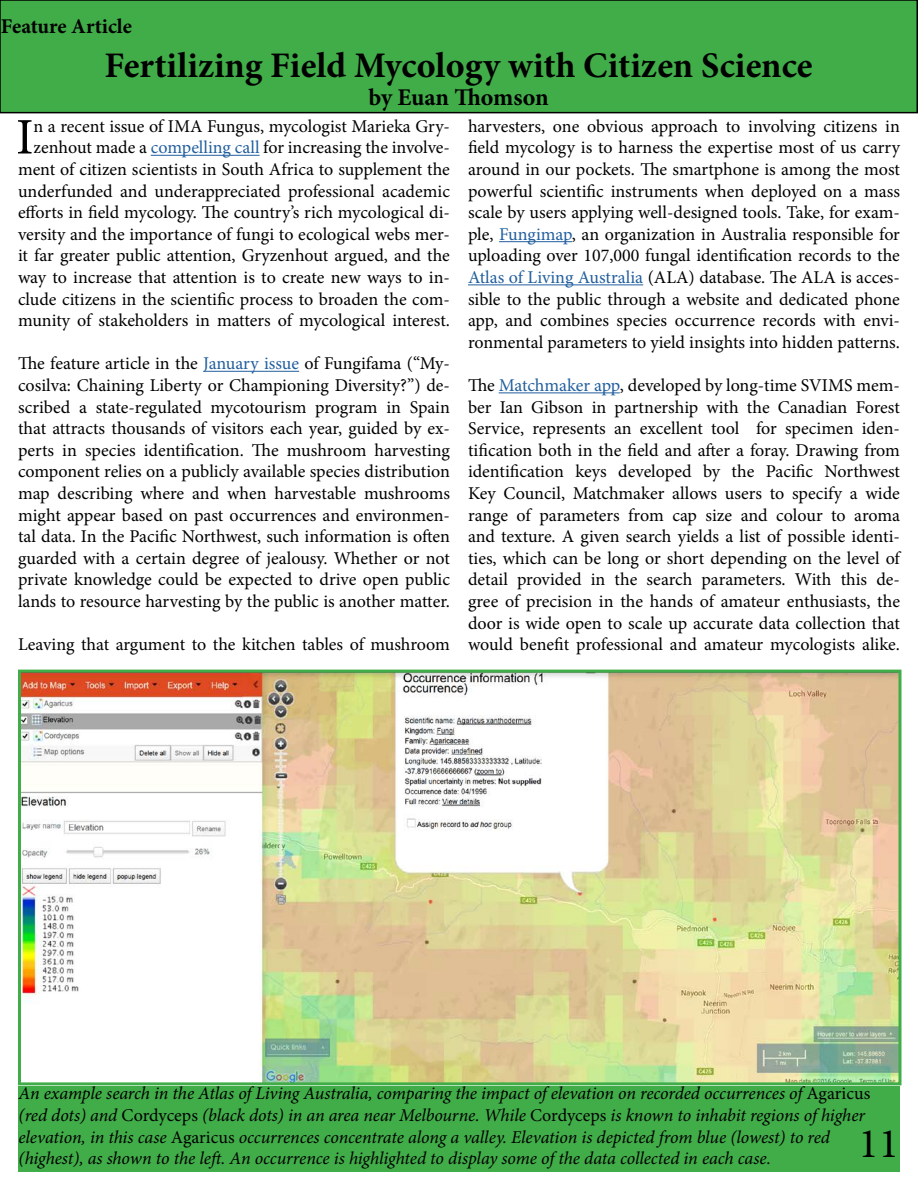
<style>
.page{position:relative;width:918px;height:1188px;background:#fff}
.page>*{position:absolute;margin:0;border:0;box-sizing:border-box;transform-origin:0 0}
.t1{font:51.3px "Minion Pro";color:#000}
.t2{font:42px "Minion Pro";color:#000}
.t3{font:700 36px "Minion Pro";color:#000}
.t4{font:700 24px "Minion Pro";letter-spacing:-.005em;color:#000}
.t5{font:700 21px "Minion Pro";letter-spacing:-.005em;color:#000}
.t6{font:18px/21.6px "Minion Pro";color:#000;text-align:justify}
.t7{font:italic 18px/21.6px "Minion Pro";letter-spacing:-.01em;color:#000}
.s1{color:#215e9e}
.s2{font-style:normal}
</style>
<div class="page">
<div style="left:0;top:0;width:917px;height:113px;background:#41ad49"></div>
<div style="left:0;top:0;width:918px;height:113px;border:2px solid #000"></div>
<div style="left:19px;top:1086px;width:881px;height:86px;background:#41ad49"></div>
<img style="left:22px;top:674px;width:876px;height:407px">
<div style="left:18px;top:670px;width:884px;height:415px;border:3px solid #41ad49"></div>
<hr style="left:151px;top:155px;width:109px;height:1px;background:#215e9e">
<hr style="left:203px;top:371px;width:96px;height:1px;background:#215e9e">
<hr style="left:499px;top:241px;width:73px;height:1px;background:#215e9e">
<hr style="left:468px;top:284px;width:175px;height:1px;background:#215e9e">
<hr style="left:499px;top:392px;width:121px;height:1px;background:#215e9e">
<p class="t5" style="left:1px;top:12px;width:133px">Feature Article</p>
<h3 class="t3" style="left:105px;top:40px;width:710px">Fertilizing Field Mycology with Citizen Science</h3>
<h3 class="t4" style="left:368px;top:81px;width:182px">by Euan Thomson</h3>
<p class="t6" style="left:18px;top:115px;width:434px;text-align:right">n a recent issue of IMA Fungus, mycologist Marieka Gry&shy;zenhout made a <span class="s1">compelling call</span> for increasing the involve&shy;ment of citizen scientists in South Africa to supplement the underfunded and underappreciated professional academic efforts in field mycology. The country’s rich mycological di&shy;versity and the importance of fungi to ecological webs mer&shy;it far greater public attention, Gryzenhout argued, and the way to increase that attention is to create new ways to in&shy;clude citizens in the scientific process to broaden the com&shy;munity of stakeholders in matters of mycological interest.</p>
<p class="t6" style="left:18px;top:353px;width:434px">The feature article in the <span class="s1">January issue</span> of Fungifama (“My&shy;cosilva: Chaining Liberty or Championing Diversity?”) de&shy;scribed a state-regulated mycotourism program in Spain that attracts thousands of visitors each year, guided by ex&shy;perts in species identification. The mushroom harvesting component relies on a publicly available species distribution map describing where and when harvestable mushrooms might appear based on past occurrences and environmen&shy;tal data. In the Pacific Northwest, such information is often guarded with a certain degree of jealousy. Whether or not private knowledge could be expected to drive open public lands to resource harvesting by the public is another matter.</p>
<p class="t6" style="left:18px;top:634px;width:434px">Leaving that argument to the kitchen tables of mushroom</p>
<h1 class="t1" style="left:16px;top:103px;width:19px">I</h1>
<p class="t6" style="left:468px;top:115px;width:434px">harvesters, one obvious approach to involving citizens in field mycology is to harness the expertise most of us carry around in our pockets. The smartphone is among the most powerful scientific instruments when deployed on a mass scale by users applying well-designed tools. Take, for exam&shy;ple, <span class="s1">Fungimap</span>, an organization in Australia responsible for uploading over 107,000 fungal identification records to the <span class="s1">Atlas of Living Australia</span> (ALA) database. The ALA is acces&shy;sible to the public through a website and dedicated phone app, and combines species occurrence records with envi&shy;ronmental parameters to yield insights into hidden patterns.</p>
<p class="t6" style="left:468px;top:375px;width:434px">The <span class="s1">Matchmaker app</span>, developed by long-time SVIMS mem&shy;ber Ian Gibson in partnership with the Canadian Forest Service, represents an excellent tool for specimen iden&shy;tification both in the field and after a foray. Drawing from identification keys developed by the Pacific Northwest Key Council, Matchmaker allows users to specify a wide range of parameters from cap size and colour to aroma and texture. A given search yields a list of possible identi&shy;ties, which can be long or short depending on the level of detail provided in the search parameters. With this de&shy;gree of precision in the hands of amateur enthusiasts, the door is wide open to scale up accurate data collection that would benefit professional and amateur mycologists alike.</p>
<p class="t7" style="left:19px;top:1083px;width:853px">An example search in the Atlas of Living Australia, comparing the impact of elevation on recorded occurrences of <span class="s2">Agaricus </span>(red dots) and <span class="s2">Cordyceps</span> (black dots) in an area near Melbourne. While <span class="s2">Cordyceps</span> is known to inhabit regions of higher elevation, in this case <span class="s2">Agaricus</span> occurrences concentrate along a valley. Elevation is depicted from blue (lowest) to red (highest), as shown to the left. An occurrence is highlighted to display some of the data collected in each case.</p>
<h2 class="t2" style="left:859px;top:1116px;width:42px">11</h2>
</div>
